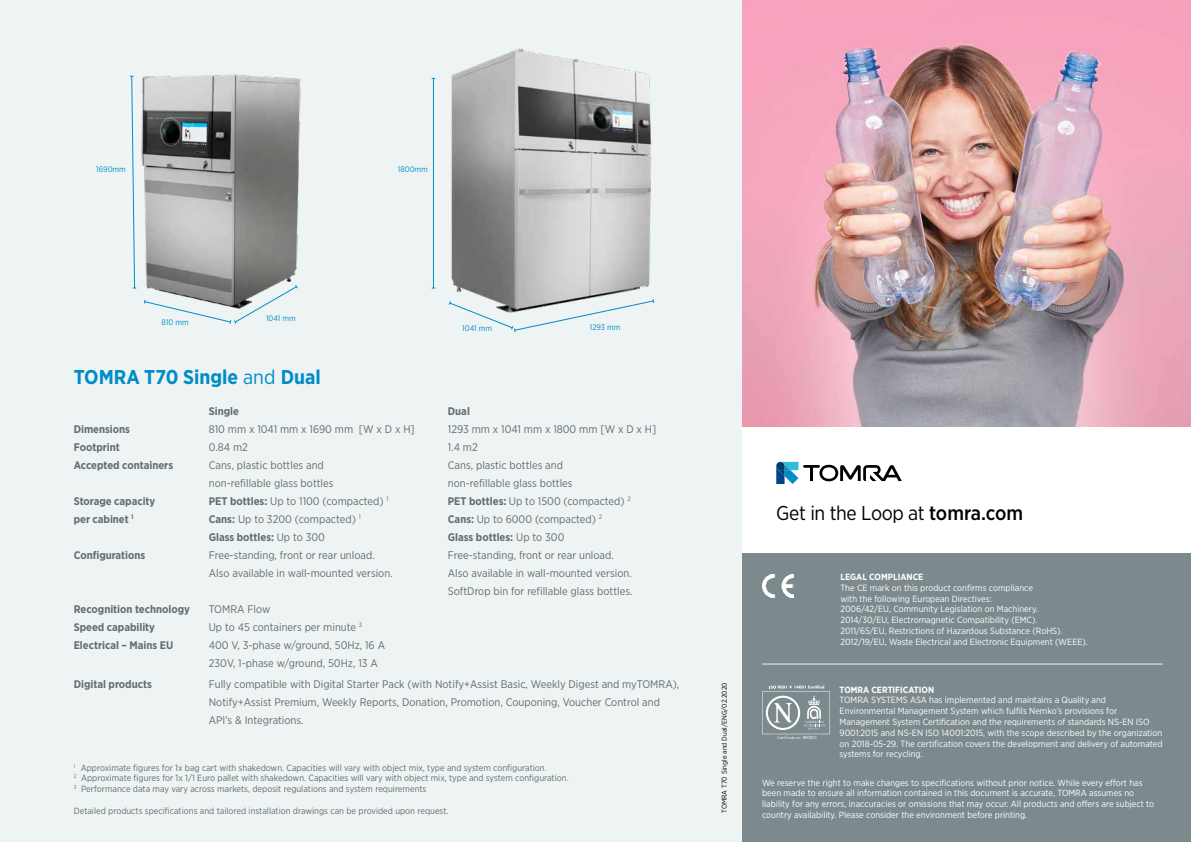
<style>
.page{position:relative;width:1191px;height:842px;background:#fff}
.page>*{position:absolute;margin:0;border:0;box-sizing:border-box;transform-origin:0 0}
.t1{font:20px "Gotham Narrow";letter-spacing:-.02em;color:#000}
.t2{font:700 20px "Gotham Narrow";color:#008cc9}
.t3{font:11px/18px "Gotham Narrow";color:#616d6f}
.t4{font:700 11px "Gotham Narrow";color:#616d6f}
.t5{font:9px/10.8px "Gotham Narrow";color:#fff}
.t6{font:9px/10.8px "Gotham Narrow";color:#616d6f}
.t7{font:700 9px "Gotham Narrow";color:#fff}
.t8{font:8px "Gotham Narrow";color:#008cc9}
.t9{font:7px "Gotham Narrow";color:#000}
.s1{font-weight:400}
.s2{font-weight:700}
.s3{font-weight:500}
</style>
<div class="page">
<div style="left:0;top:0;width:744px;height:842px;background:#eef4f3"></div>
<img style="left:129px;top:74px;width:172px;height:215px">
<img style="left:431px;top:48px;width:224px;height:255px">
<svg style="left:130px;top:75px;width:6px;height:214px"></svg>
<hr style="left:433px;top:78px;width:1px;height:210px;background:#008cc9">
<svg style="left:448px;top:298px;width:206px;height:34px"></svg>
<svg style="left:143px;top:284px;width:155px;height:40px"></svg>
<div style="left:743px;top:553px;width:448px;height:289px;background:#7c8a8e"></div>
<svg style="left:762px;top:685px;width:68px;height:54px"></svg>
<hr style="left:762px;top:664px;width:400px;height:1px;background:#eef4f3">
<img style="left:762px;top:574px;width:31px;height:23px">
<div style="left:743px;top:424px;width:448px;height:129px;background:#fff"></div>
<svg style="left:776px;top:462px;width:126px;height:22px"></svg>
<img style="left:743px;top:0;width:448px;height:426px">
<p class="t8" style="left:96px;top:164px;width:31px">1690mm</p>
<p class="t8" style="left:398px;top:164px;width:32px">1800mm</p>
<p class="t8" style="left:162px;top:318px;width:29px">810 mm</p>
<p class="t8" style="left:266px;top:313px;width:31px">1041 mm</p>
<h1 class="t2" style="left:74px;top:364px;width:249px">TOMRA T70 Single <span class="s1">and</span> Dual</h1>
<p class="t8" style="left:462px;top:323px;width:31px">1041 mm</p>
<p class="t8" style="left:590px;top:322px;width:32px">1293 mm</p>
<p class="t4" style="left:209px;top:404px;width:32px">Single</p>
<p class="t4" style="left:448px;top:404px;width:24px">Dual</p>
<p class="t4" style="left:74px;top:422px;width:58px">Dimensions</p>
<p class="t3" style="left:209px;top:420px;width:207px">810 mm x 1041 mm x 1690 mm [W x D x H]</p>
<p class="t3" style="left:448px;top:420px;width:210px">1293 mm x 1041 mm x 1800 mm [W x D x H]</p>
<p class="t4" style="left:74px;top:440px;width:48px">Footprint</p>
<p class="t3" style="left:209px;top:438px;width:41px">0.84 m2</p>
<p class="t3" style="left:448px;top:438px;width:31px">1.4 m2</p>
<p class="t4" style="left:74px;top:458px;width:101px">Accepted containers</p>
<p class="t3" style="left:209px;top:456px;width:117px">Cans, plastic bottles and</p>
<p class="t3" style="left:448px;top:456px;width:117px">Cans, plastic bottles and</p>
<p class="t3" style="left:209px;top:474px;width:126px">non-refillable glass bottles</p>
<p class="t3" style="left:448px;top:474px;width:126px">non-refillable glass bottles</p>
<p class="t4" style="left:74px;top:494px;width:83px">Storage capacity</p>
<p class="t3" style="left:209px;top:492px;width:181px"><span class="s2">PET bottles:</span> Up to 1100 (compacted) <sup>1</sup></p>
<p class="t3" style="left:448px;top:492px;width:184px"><span class="s2">PET bottles:</span> Up to 1500 (compacted) <sup>2</sup></p>
<p class="t4" style="left:74px;top:512px;width:61px">per cabinet <sup>1</sup></p>
<p class="t3" style="left:209px;top:510px;width:153px"><span class="s2">Cans:</span> Up to 3200 (compacted) <sup>1</sup></p>
<p class="t3" style="left:448px;top:510px;width:156px"><span class="s2">Cans:</span> Up to 6000 (compacted) <sup>2</sup></p>
<p class="t4" style="left:209px;top:530px;width:118px">Glass bottles: <span class="s1">Up to 300</span></p>
<p class="t4" style="left:448px;top:530px;width:118px">Glass bottles: <span class="s1">Up to 300</span></p>
<p class="t4" style="left:74px;top:548px;width:73px">Configurations</p>
<p class="t3" style="left:209px;top:546px;width:167px">Free-standing, front or rear unload.</p>
<p class="t3" style="left:448px;top:546px;width:167px">Free-standing, front or rear unload.</p>
<p class="t3" style="left:209px;top:564px;width:185px">Also available in wall-mounted version.</p>
<p class="t3" style="left:448px;top:564px;width:186px">Also available in wall-mounted version.<br>SoftDrop bin for refillable glass bottles.</p>
<p class="t4" style="left:74px;top:602px;width:118px">Recognition technology</p>
<p class="t3" style="left:209px;top:600px;width:63px">TOMRA Flow</p>
<p class="t4" style="left:74px;top:620px;width:83px">Speed capability</p>
<p class="t3" style="left:209px;top:618px;width:155px">Up to 45 containers per minute <sup>3</sup></p>
<p class="t4" style="left:74px;top:638px;width:101px">Electrical – Mains EU</p>
<p class="t3" style="left:209px;top:636px;width:178px">400 V, 3-phase w/ground, 50Hz, 16 A<br>230V, 1-phase w/ground, 50Hz, 13 A</p>
<p class="t4" style="left:74px;top:677px;width:80px">Digital products</p>
<p class="t3" style="left:209px;top:675px;width:472px">Fully compatible with Digital Starter Pack (with Notify+Assist Basic, Weekly Digest and myTOMRA),<br>Notify+Assist Premium, Weekly Reports, Donation, Promotion, Couponing, Voucher Control and<br>API’s &amp; Integrations.</p>
<p class="t6" style="left:74px;top:762px;width:496px"><sup>1</sup> Approximate figures for 1x bag cart with shakedown. Capacities will vary with object mix, type and system configuration.<br><sup>2</sup> Approximate figures for 1x 1/1 Euro pallet with shakedown. Capacities will vary with object mix, type and system configuration.<br><sup>3</sup> Performance data may vary across markets, deposit regulations and system requirements</p>
<p class="t6" style="left:74px;top:805px;width:376px">Detailed products specifications and tailored installation drawings can be provided upon request.</p>
<p class="t9" style="left:720px;top:813px;width:132px;rotate:-90deg">TOMRA T70 Single and Dual/ENG/02.2020</p>
<h1 class="t1" style="left:776px;top:500px;width:248px">Get in the Loop at <span class="s3">tomra.com</span></h1>
<p class="t7" style="left:840px;top:571px;width:84px">LEGAL COMPLIANCE</p>
<p class="t5" style="left:840px;top:582px;width:249px">The CE mark on this product confirms compliance<br>with the following European Directives:<br>2006/42/EU, Community Legislation on Machinery.<br>2014/30/EU, Electromagnetic Compatibility (EMC).<br>2011/65/EU, Restrictions of Hazardous Substance (RoHS).<br>2012/19/EU, Waste Electrical and Electronic Equipment (WEEE).</p>
<p class="t7" style="left:839px;top:683px;width:96px">TOMRA CERTIFICATION</p>
<p class="t5" style="left:839px;top:694px;width:324px">TOMRA SYSTEMS ASA has implemented and maintains a Quality and Environmental Management System which fulfils Nemko’s provisions for Management System Certification and the requirements of standards NS-EN ISO 9001:2015 and NS-EN ISO 14001:2015, with the scope described by the organization on 2018-05-29. The certification covers the development and delivery of automated systems for recycling.</p>
<p class="t5" style="left:762px;top:777px;width:394px">We reserve the right to make changes to specifications without prior notice. While every effort has been made to ensure all information contained in this document is accurate, TOMRA assumes no liability for any errors, inaccuracies or omissions that may occur. All products and offers are subject to country availability. Please consider the environment before printing.</p>
</div>
